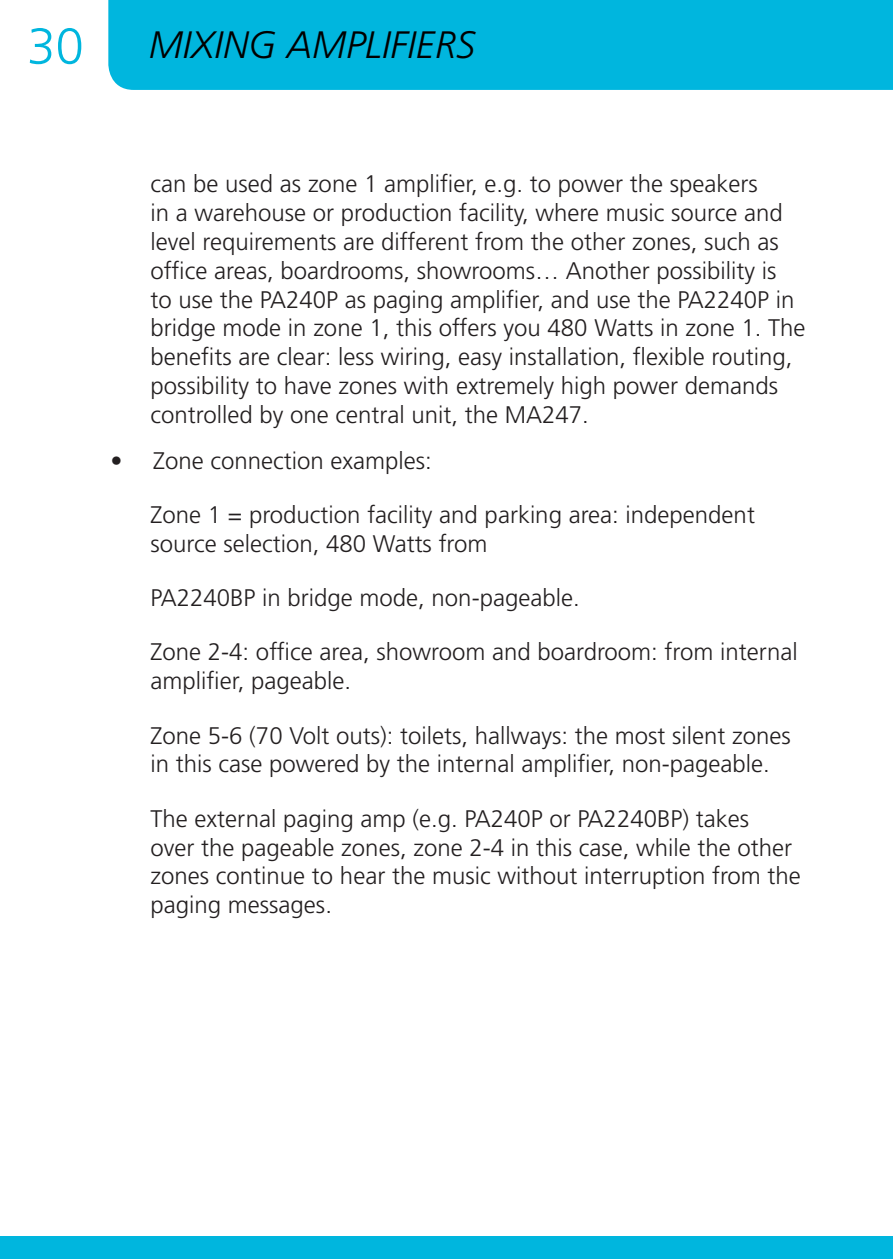
<style>
.page{position:relative;width:893px;height:1259px;background:#fff}
.page>*{position:absolute;margin:0;border:0;box-sizing:border-box;transform-origin:0 0}
.t1{font:300 51px "Frutiger LT Std";color:#00b6de}
.t2{font:italic 300 38.1px "Frutiger LT Std";color:#000}
.Text_black{font:300 24px/28.8px "Frutiger LT Std";color:#231f20}
</style>
<div class="page">
<div style="left:108px;top:0;width:785px;height:90px;background:#00b6de"></div>
<div style="left:0;top:1236px;width:893px;height:23px;background:#00b6de"></div>
<h1 class="t1" style="left:27px;top:17px;width:58px">30</h1>
<h2 class="t2" style="left:149px;top:23px;width:328px">MIXING AMPLIFIERS</h2>
<p class="Text_black" style="left:151px;top:170px;width:656px">can be used as zone 1 amplifier, e.g. to power the speakers<br>in a warehouse or production facility, where music source and level requirements are different from the other zones, such as office areas, boardrooms, showrooms… Another possibility is<br>to use the PA240P as paging amplifier, and use the PA2240P in bridge mode in zone 1, this offers you 480 Watts in zone 1. The benefits are clear: less wiring, easy installation, flexible routing, possibility to have zones with extremely high power demands controlled by one central unit, the MA247.</p>
<p class="Text_black" style="left:111px;top:446px;width:323px">• Zone connection examples:</p>
<p class="Text_black" style="left:151px;top:501px;width:606px">Zone 1 = production facility and parking area: independent source selection, 480 Watts from</p>
<p class="Text_black" style="left:151px;top:584px;width:431px">PA2240BP in bridge mode, non-pageable.</p>
<p class="Text_black" style="left:151px;top:638px;width:649px">Zone 2-4: office area, showroom and boardroom: from internal amplifier, pageable.</p>
<p class="Text_black" style="left:151px;top:721px;width:642px">Zone 5-6 (70 Volt outs): toilets, hallways: the most silent zones in this case powered by the internal amplifier, non-pageable.</p>
<p class="Text_black" style="left:151px;top:804px;width:652px">The external paging amp (e.g. PA240P or PA2240BP) takes<br>over the pageable zones, zone 2-4 in this case, while the other zones continue to hear the music without interruption from the paging messages.</p>
</div>
